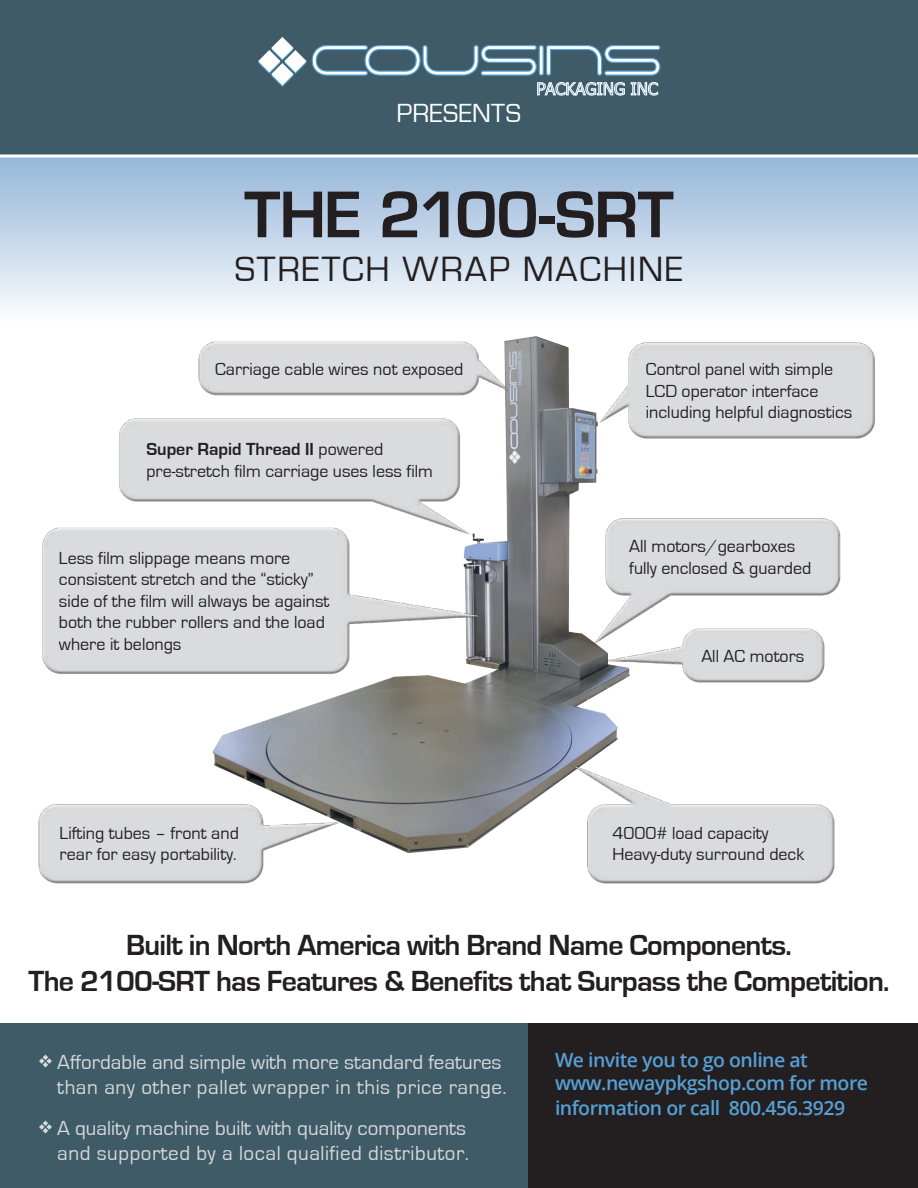
<style>
.page{position:relative;width:918px;height:1188px;background:#fff}
.page>*{position:absolute;margin:0;border:0;box-sizing:border-box;transform-origin:0 0}
.t1{font:700 68.4px "Eurostile";letter-spacing:-.025em;color:#231f20}
.t2{font:36.3px "Eurostile";letter-spacing:.05em;color:#231f20}
.t3{font:700 30px/36px "Eurostile";letter-spacing:-.025em;color:#231f20;text-align:center}
.t4{font:27px "Eurostile";letter-spacing:.01em;color:#fff}
.t5{font:21px/25.2px "Eurostile";color:#d8d9db}
.t6{font:600 19.5px/23.4px "Open Sans";letter-spacing:-.025em;color:#56a0d5}
.t7{font:18px/21.6px "Eurostile";color:#231f20}
.s1{font-weight:700}
</style>
<div class="page">
<img style="left:38px;top:339px;width:837px;height:545px">
<div style="left:0;top:156px;width:918px;height:168px;background:linear-gradient(to bottom,#94b5d8,#fcfcfe)"></div>
<div style="left:0;top:0;width:918px;height:156px;background:#3f5b68"></div>
<div style="left:0;top:1023px;width:529px;height:165px;background:#3f5b68"></div>
<div style="left:529px;top:1023px;width:389px;height:165px;background:#231f20"></div>
<svg style="left:258px;top:37px;width:403px;height:58px"></svg>
<svg style="left:0;top:154px;width:918px;height:4px"></svg>
<svg style="left:39px;top:1120px;width:13px;height:13px"></svg>
<svg style="left:39px;top:1055px;width:13px;height:13px"></svg>
<h3 class="t4" style="left:397px;top:98px;width:126px">PRESENTS</h3>
<h1 class="t1" style="left:244px;top:177px;width:431px">THE 2100-SRT</h1>
<h2 class="t2" style="left:235px;top:249px;width:450px">STRETCH WRAP MACHINE</h2>
<p class="t7" style="left:215px;top:358px;width:250px">Carriage cable wires not exposed</p>
<p class="t7" style="left:146px;top:439px;width:288px"><span class="s1">Super Rapid Thread II</span> powered pre-stretch film carriage uses less film</p>
<p class="t7" style="left:59px;top:547px;width:272px">Less film slippage means more consistent stretch and the “sticky” side of the film will always be against both the rubber rollers and the load where it belongs</p>
<p class="t7" style="left:60px;top:822px;width:181px">Lifting tubes – front and rear for easy portability.</p>
<p class="t7" style="left:646px;top:359px;width:208px">Control panel with simple<br>LCD operator interface including helpful diagnostics</p>
<p class="t7" style="left:629px;top:536px;width:184px">All motors/gearboxes fully enclosed &amp; guarded</p>
<p class="t7" style="left:701px;top:645px;width:105px">All AC motors</p>
<p class="t7" style="left:612px;top:822px;width:193px">4000# load capacity<br>Heavy-duty surround deck</p>
<h3 class="t3" style="left:29px;top:928px;width:862px">Built in North America with Brand Name Components.<br>The 2100-SRT has Features &amp; Benefits that Surpass the Competition.</h3>
<p class="t5" style="left:57px;top:1050px;width:451px">Affordable and simple with more standard features than any other pallet wrapper in this price range.</p>
<p class="t6" style="left:555px;top:1048px;width:315px">We invite you to go online at www.newaypkgshop.com for more</p>
<p class="t6" style="left:555px;top:1096px;width:292px">information or call 800.456.3929</p>
<p class="t5" style="left:57px;top:1116px;width:413px">A quality machine built with quality components and supported by a local qualified distributor.</p>
</div>
